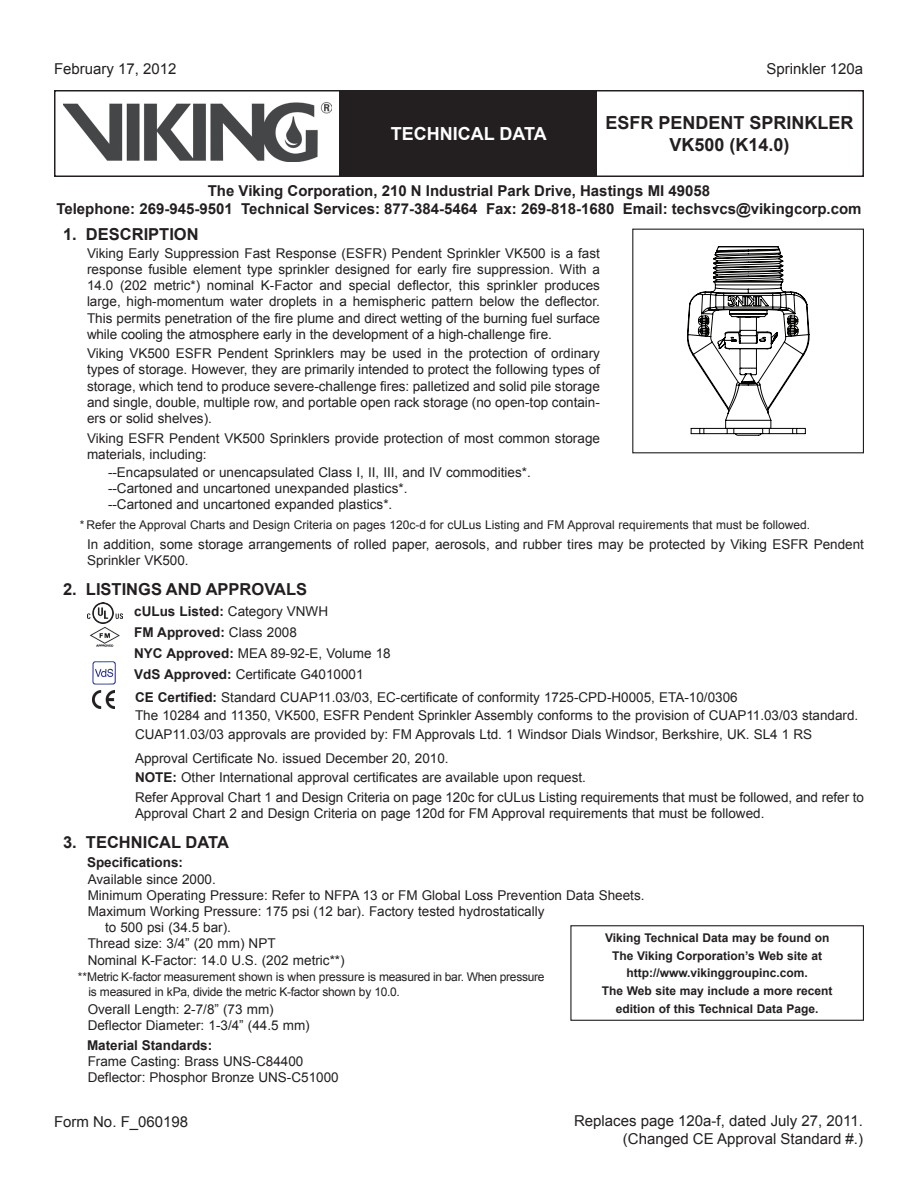
<style>
.page{position:relative;width:918px;height:1188px;background:#fff}
.page>*{position:absolute;margin:0;border:0;box-sizing:border-box;transform-origin:0 0}
.Product_Description{font:700 18px "Arial";color:#231f20}
.Black_Header{font:700 18px "Arial";color:#fff}
.Heading{font:700 16.5px "Arial";color:#231f20}
.Viking{font:700 15px "Arial";color:#231f20}
.Right_Page_Number{font:15px/18px "Arial";color:#231f20;text-align:right}
.Left_Date{font:15px "Arial";color:#231f20}
.Body_Text{font:13.5px/16.2px "Arial";color:#231f20}
.Technical_Data{font:13.5px/16.2px "Arial";color:#231f20}
.Steps_2{font:13.5px "Arial";color:#231f20}
.Technical_Data-2{font:700 13.5px "Arial";color:#231f20}
.Heading_2{font:700 13.5px "Arial";color:#231f20}
.Web_Site{font:700 12px "Arial";color:#231f20}
.Asterisk_2{font:12px/15px "Arial";letter-spacing:-.025em;color:#231f20}
.Asterisk{font:12px "Arial";color:#231f20}
.s1{font-weight:400}
.s2{font-weight:700}
</style>
<div class="page">
<div style="left:54px;top:90px;width:810px;height:87px;border:2px solid #231f20"></div>
<div style="left:340px;top:91px;width:257px;height:85px;background:#231f20"></div>
<img style="left:63px;top:102px;width:269px;height:60px">
<div style="left:570px;top:925px;width:294px;height:96px;border:1px solid #231f20"></div>
<div style="left:632px;top:229px;width:232px;height:224px;border:1px solid #231f20"></div>
<svg style="left:687px;top:246px;width:122px;height:189px"></svg>
<img style="left:92px;top:661px;width:24px;height:24px">
<img style="left:92px;top:690px;width:23px;height:18px">
<img style="left:88px;top:602px;width:34px;height:21px">
<img style="left:89px;top:627px;width:31px;height:20px">
<p class="Left_Date" style="left:54px;top:59px;width:124px">February 17, 2012</p>
<p class="Black_Header" style="left:391px;top:121px;width:157px">TECHNICAL DATA</p>
<p class="Right_Page_Number" style="left:767px;top:60px;width:98px">Sprinkler 120a</p>
<p class="Product_Description" style="left:605px;top:111px;width:250px">esfr pendent sprinkler</p>
<p class="Product_Description" style="left:669px;top:133px;width:122px">Vk500 (k14.0)</p>
<p class="Viking" style="left:208px;top:181px;width:504px">The Viking Corporation, 210 N Industrial Park Drive, Hastings MI 49058</p>
<p class="Viking" style="left:56px;top:199px;width:807px">Telephone: 269-945-9501 Technical Services: 877-384-5464 Fax: 269-818-1680 Email: techsvcs@vikingcorp.com</p>
<p class="Heading" style="left:63px;top:223px;width:35px">1. DES</p>
<p class="Heading" style="left:120px;top:223px;width:21px">CRIPTI</p>
<p class="Heading" style="left:174px;top:223px;width:24px">ON</p>
<p class="Body_Text" style="left:87px;top:245px;width:514px;text-align:justify">Viking Early Suppression Fast Response (ESFR) Pendent Sprinkler VK500 is a fast response fusible element type sprinkler designed for early fire suppression. With a 14.0 (202 metric*) nominal K-Factor and special deflector, this sprinkler produces large, high-momentum water droplets in a hemispheric pattern below the deflector.<br>This permits penetration of the fire plume and direct wetting of the burning fuel surface while cooling the atmosphere early in the development of a high-challenge fire.</p>
<p class="Body_Text" style="left:87px;top:346px;width:514px;text-align:justify">Viking VK500 ESFR Pendent Sprinklers may be used in the protection of ordinary types of storage. However, they are primarily intended to protect the following types of storage, which tend to produce severe-challenge fires: palletized and solid pile storage and single, double, multiple row, and portable open rack storage (no open-top contain&shy;ers or solid shelves).</p>
<p class="Body_Text" style="left:87px;top:430px;width:515px">Viking ESFR Pendent VK500 Sprinklers provide protection of most common storage materials, including:</p>
<p class="Steps_2" style="left:108px;top:463px;width:424px">--Encapsulated or unencapsulated Class I, II, III, and IV commodities*.</p>
<p class="Steps_2" style="left:108px;top:479px;width:301px">--Cartoned and uncartoned unexpanded plastics*.</p>
<p class="Steps_2" style="left:108px;top:495px;width:286px">--Cartoned and uncartoned expanded plastics*.</p>
<p class="Asterisk" style="left:80px;top:517px;width:732px">*Refer the Approval Charts and Design Criteria on pages 120c-d for cULus Listing and FM Approval requirements that must be followed.</p>
<p class="Body_Text" style="left:87px;top:536px;width:778px">In addition, some storage arrangements of rolled paper, aerosols, and rubber tires may be protected by Viking ESFR Pendent<br>Sprinkler VK500.</p>
<p class="Heading" style="left:63px;top:579px;width:33px">2. LISTIN</p>
<p class="Heading" style="left:138px;top:579px;width:92px">GS AND APPR</p>
<p class="Heading" style="left:252px;top:579px;width:46px">OVALS</p>
<p class="Technical_Data-2" style="left:134px;top:603px;width:195px">cULus Listed: <span class="s1">Category VNWH</span></p>
<p class="Technical_Data-2" style="left:134px;top:624px;width:164px">FM Approved: <span class="s1">Class 2008</span></p>
<p class="Technical_Data" style="left:134px;top:646px;width:258px"><span class="s2">NYC Approved:</span> MEA 89-92-E, Volume 18</p>
<p class="Technical_Data" style="left:134px;top:667px;width:231px"><span class="s2">VdS Approved:</span> Certificate G4010001</p>
<p class="Body_Text" style="left:135px;top:689px;width:604px"><span class="s2">CE Certified:</span> Standard CUAP11.03/03, EC-certificate of conformity 1725-CPD-H0005, ETA-10/0306</p>
<p class="Body_Text" style="left:135px;top:708px;width:725px">The 10284 and 11350, VK500, ESFR Pendent Sprinkler Assembly conforms to the provision of CUAP11.03/03 standard.</p>
<p class="Body_Text" style="left:135px;top:726px;width:679px">CUAP11.03/03 approvals are provided by: FM Approvals Ltd. 1 Windsor Dials Windsor, Berkshire, UK. SL4 1 RS</p>
<p class="Body_Text" style="left:135px;top:750px;width:315px">Approval Certificate No. issued December 20, 2010.</p>
<p class="Body_Text" style="left:135px;top:770px;width:452px"><span class="s2">NOTE :</span> Other International approval certificates are available upon request.</p>
<p class="Body_Text" style="left:135px;top:789px;width:730px">Refer Approval Chart 1 and Design Criteria on page 120c for cULus Listing requirements that must be followed, and refer to<br>Approval Chart 2 and Design Criteria on page 120d for FM Approval requirements that must be followed.</p>
<p class="Heading" style="left:63px;top:832px;width:165px">3. tech nical data</p>
<p class="Heading_2" style="left:87px;top:854px;width:98px">Specifications:</p>
<p class="Technical_Data" style="left:88px;top:871px;width:130px">Available since 2000.</p>
<p class="Technical_Data" style="left:88px;top:887px;width:558px">Minimum Operating Pressure: Refer to NFPA 13 or FM Global Loss Prevention Data Sheets.</p>
<p class="Technical_Data" style="left:105px;top:903px;width:441px;text-indent:-17px">Maximum Working Pressure: 175 psi (12 bar). Factory tested hydrostatically to 500 psi (34.5 bar).</p>
<p class="Technical_Data" style="left:88px;top:936px;width:189px">Thread size: 3/4” (20 mm) NPT</p>
<p class="Technical_Data" style="left:88px;top:952px;width:258px">Nominal K-Factor: 14.0 U.S. (202 metric**)</p>
<p class="Asterisk_2" style="left:89px;top:970px;width:457px;text-indent:-11px">**Metric K-factor measurement shown is when pressure is measured in bar. When pressure is measured in kPa, divide the metric K-factor shown by 10.0.</p>
<p class="Technical_Data" style="left:88px;top:1001px;width:188px">Overall Length: 2-7/8” (73 mm)</p>
<p class="Technical_Data" style="left:88px;top:1018px;width:224px">Deflector Diameter: 1-3/4” (44.5 mm)</p>
<p class="Heading_2" style="left:87px;top:1036px;width:127px">Material Standards:</p>
<p class="Technical_Data" style="left:88px;top:1053px;width:217px">Frame Casting: Brass UNS-C84400</p>
<p class="Technical_Data" style="left:88px;top:1069px;width:252px">Deflector: Phosphor Bronze UNS-C51000</p>
<p class="Left_Date" style="left:54px;top:1112px;width:136px">Form No. F_060198</p>
<p class="Web_Site" style="left:605px;top:930px;width:226px">Viking Technical Data may be found on</p>
<p class="Web_Site" style="left:612px;top:948px;width:212px">The Viking Corporation’s Web site at</p>
<p class="Web_Site" style="left:626px;top:965px;width:183px">http://www.vikinggroupinc.com.</p>
<p class="Web_Site" style="left:602px;top:983px;width:232px">The Web site may include a more recent</p>
<p class="Web_Site" style="left:616px;top:1001px;width:204px">edition of this Technical Data Page.</p>
<p class="Right_Page_Number" style="left:574px;top:1112px;width:291px">Replaces page 120a-f, dated July 27, 2011. (Changed CE Approval Standard #.)</p>
</div>
